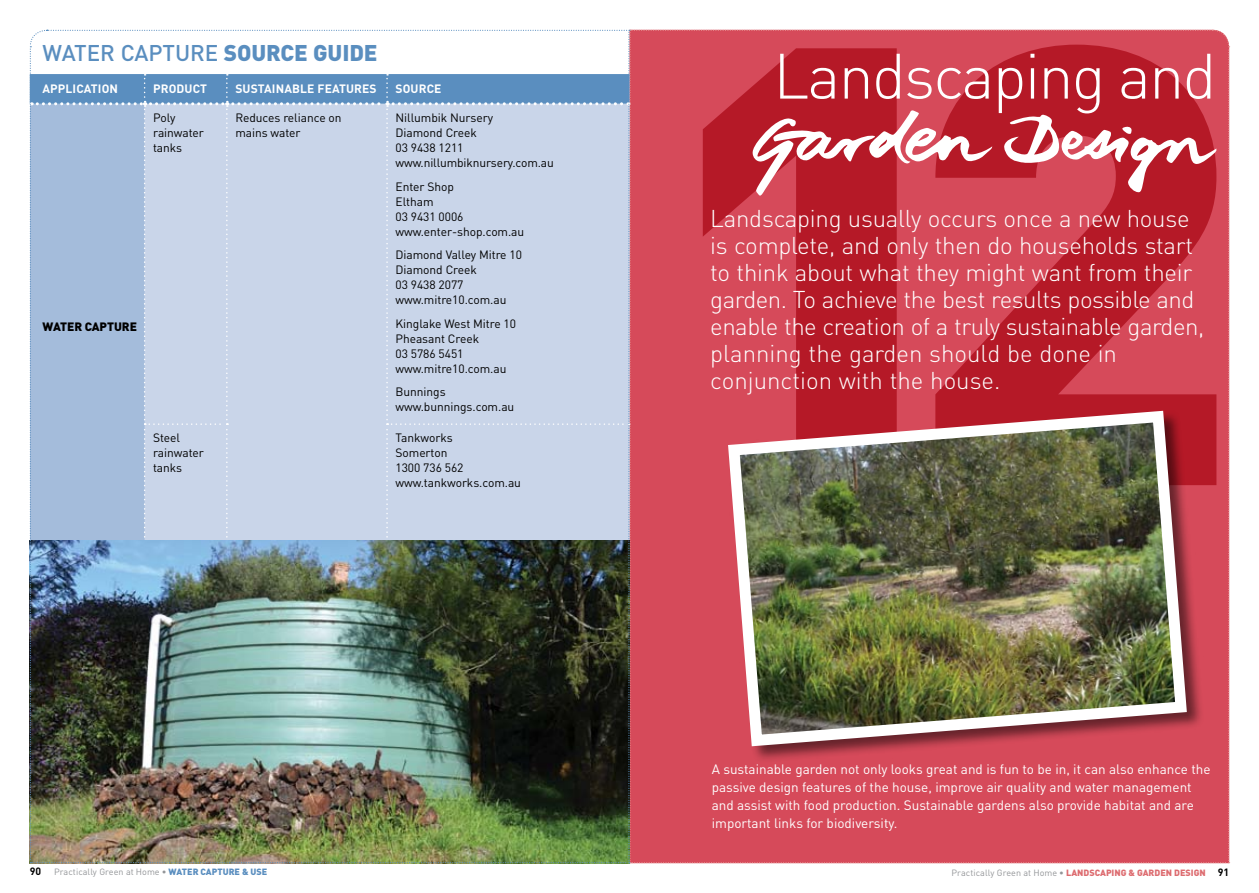
<style>
.page{position:relative;width:1259px;height:893px;background:#fff}
.page>*{position:absolute;margin:0;border:0;box-sizing:border-box;transform-origin:0 0}
.t1{font:300 63px "DIN";letter-spacing:-.03em;color:#fff}
.t2{font:300 24px/27px "DIN";letter-spacing:-.01em;color:#fff}
.t3{font:500 22.5px "DIN";letter-spacing:-.005em;color:#5a8ebf}
.t4{font:13.5px/18px "DIN";color:#fff}
.t5{font:12px/15px "DIN";letter-spacing:-.005em;color:#000}
.t6{font:700 12px "DIN";letter-spacing:.01em;color:#fff}
.t7{font:900 12px "DIN";letter-spacing:-.005em;color:#000}
.t8{font:900 9px "DIN";color:#dd6c70}
.t9{font:9px "DIN";letter-spacing:.01em;color:#939598}
.s1{font-weight:900}
.s2{font-weight:700;font-size:10.5px;color:#000}
.s3{font-weight:900;color:#5a8ebf}
.s4{font-weight:400;color:#939598}
</style>
<div class="page">
<img style="left:29px;top:29px;width:1200px;height:834px">
<h3 class="t3" style="left:43px;top:38px;width:337px">WATER CAPTURE <span class="s1">SOURCE GUIDE</span></h3>
<p class="t6" style="left:43px;top:81px;width:77px">APPLICATION</p>
<p class="t6" style="left:153px;top:81px;width:55px">PRODUCT</p>
<p class="t6" style="left:235px;top:81px;width:143px">SUSTAINABLE FEATURES</p>
<p class="t6" style="left:395px;top:81px;width:47px">SOURCE</p>
<p class="t7" style="left:43px;top:319px;width:96px">WATER CAPTURE</p>
<p class="t5" style="left:153px;top:110px;width:52px">Poly rainwater tanks</p>
<p class="t5" style="left:235px;top:110px;width:108px">Reduces reliance on mains water</p>
<p class="t5" style="left:395px;top:110px;width:160px">Nillumbik Nursery<br>Diamond Creek<br>03 9438 1211 www.nillumbiknursery.com.au</p>
<p class="t5" style="left:395px;top:179px;width:130px">Enter Shop<br>Eltham<br>03 9431 0006 www.enter-shop.com.au</p>
<p class="t5" style="left:395px;top:247px;width:128px">Diamond Valley Mitre 10<br>Diamond Creek<br>03 9438 2077 www.mitre10.com.au</p>
<p class="t5" style="left:395px;top:316px;width:122px">Kinglake West Mitre 10<br>Pheasant Creek<br>03 5786 5451 www.mitre10.com.au</p>
<p class="t5" style="left:395px;top:384px;width:120px">Bunnings www.bunnings.com.au</p>
<p class="t5" style="left:153px;top:430px;width:52px">Steel rainwater tanks</p>
<p class="t5" style="left:395px;top:430px;width:127px">Tankworks<br>Somerton<br>1300 736 562 www.tankworks.com.au</p>
<h1 class="t1" style="left:773px;top:37px;width:445px">Landscaping and</h1>
<p class="t2" style="left:710px;top:204px;width:495px">Landscaping usually occurs once a new house is complete, and only then do households start to think about what they might want from their garden. To achieve the best results possible and enable the creation of a truly sustainable garden, planning the garden should be done in conjunction with the house.</p>
<p class="t4" style="left:711px;top:760px;width:500px">A sustainable garden not only looks great and is fun to be in, it can also enhance the passive design features of the house, improve air quality and water management and assist with food production. Sustainable gardens also provide habitat and are important links for biodiversity.</p>
<p class="t9" style="left:30px;top:866px;width:239px"><span class="s2">90</span> Practically Green at Home • <span class="s3">WATER CAPTURE &amp; USE</span></p>
<p class="t8" style="left:951px;top:867px;width:279px"><span class="s4">Practically Green at Home •</span> LANDSCAPING &amp; GARDEN DESIGN <span class="s2">91</span></p>
</div>
